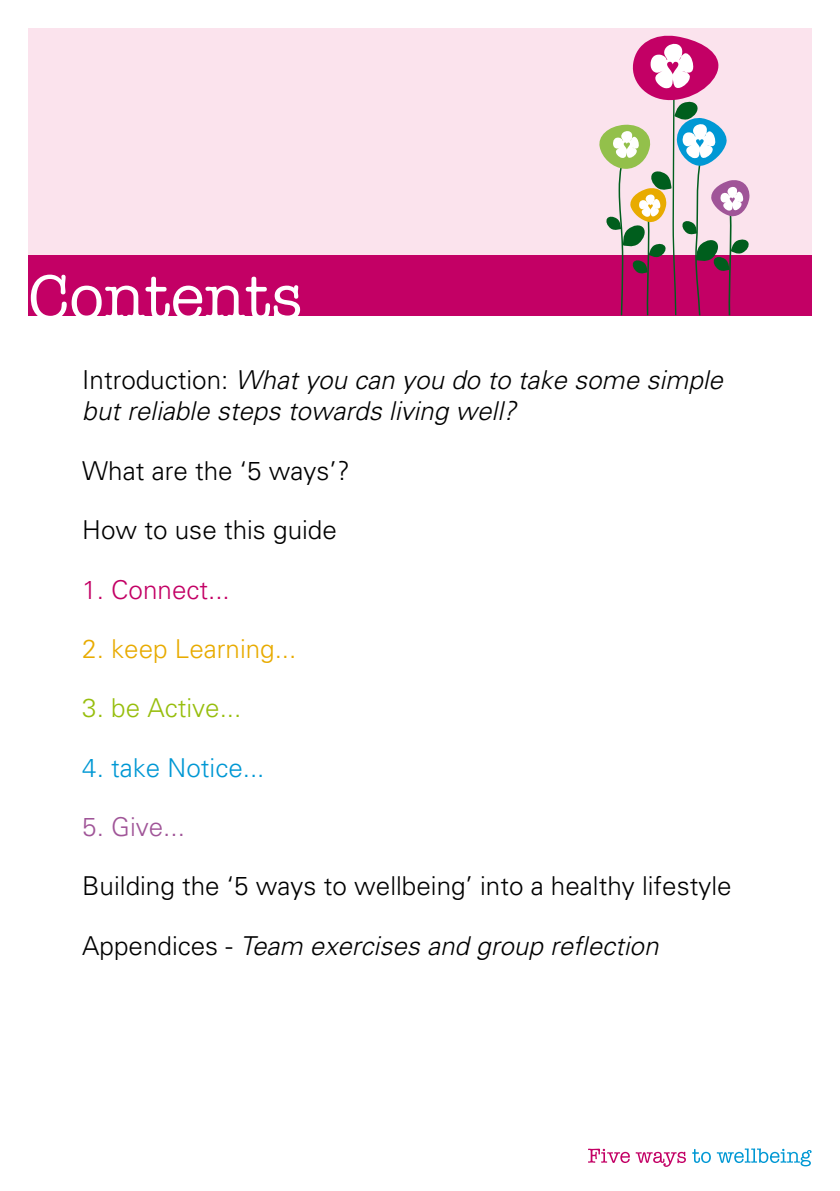
<style>
.page{position:relative;width:840px;height:1191px;background:#fff}
.page>*{position:absolute;margin:0;border:0;box-sizing:border-box;transform-origin:0 0}
.t1{font:64px "American Typewriter";color:#fff}
.t2{font:italic 300 26px/31.2px "Univers";color:#000}
.t3{font:300 26px "Univers";color:#000}
.t4{font:300 26px "Univers";color:#e8ab00}
.t5{font:300 26px "Univers";color:#0098d4}
.t6{font:300 26px "Univers";color:#97be0d}
.t7{font:300 26px "Univers";color:#c30065}
.t8{font:300 26px "Univers";color:#a05598}
.s1{font-style:normal}
</style>
<div class="page">
<div style="left:28px;top:28px;width:783px;height:227px;background:#fbe3ed"></div>
<div style="left:28px;top:255px;width:783px;height:61px;background:#c30065"></div>
<svg style="left:599px;top:35px;width:150px;height:280px"></svg>
<svg style="left:588px;top:1148px;width:97px;height:18px"></svg>
<svg style="left:692px;top:1148px;width:119px;height:18px"></svg>
<h1 class="t1" style="left:28px;top:248px;width:275px">Contents</h1>
<p class="t2" style="left:82px;top:364px;width:642px"><span class="s1">Introduction:</span> What you can you do to take some simple but reliable steps towards living well?</p>
<p class="t3" style="left:82px;top:455px;width:269px">What are the ‘5 ways’?</p>
<p class="t3" style="left:82px;top:514px;width:256px">How to use this guide</p>
<p class="t7" style="left:82px;top:573px;width:149px">1. Connect...</p>
<p class="t4" style="left:82px;top:633px;width:215px">2. keep Learning...</p>
<p class="t6" style="left:82px;top:692px;width:160px">3. be Active...</p>
<p class="t5" style="left:82px;top:751px;width:184px">4. take Notice...</p>
<p class="t8" style="left:82px;top:811px;width:104px">5. Give...</p>
<p class="t3" style="left:82px;top:870px;width:650px">Building the ‘5 ways to wellbeing’ into a healthy lifestyle</p>
<p class="t2" style="left:82px;top:930px;width:577px"><span class="s1">Appendices -</span> Team exercises and group reflection</p>
</div>
